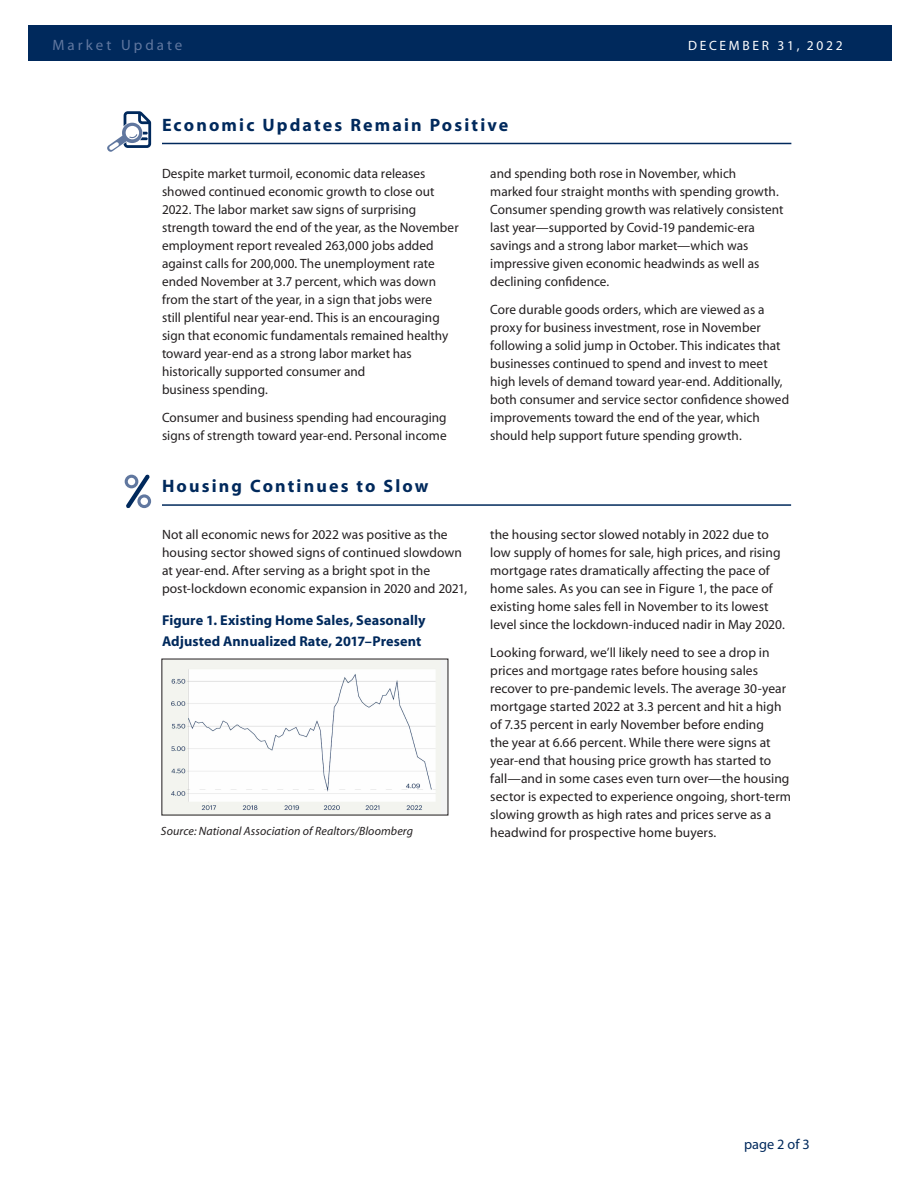
<style>
.page{position:relative;width:918px;height:1188px;background:#fff}
.page>*{position:absolute;margin:0;border:0;box-sizing:border-box;transform-origin:0 0}
.Headline_A_with_Rule{font:700 18px "Myriad";letter-spacing:.12em;color:#00295c}
.t1{font:15px "Myriad";letter-spacing:.2em;color:#60779f}
.Text{font:700 14.25px/21px "Myriad";letter-spacing:.01em;color:#00295c}
.t2{font:14.25px "Myriad";color:#00295c}
.Text-2{font:13.5px/18px "Myriad";letter-spacing:.005em;color:#231f20}
.t3{font:13.5px "Myriad";letter-spacing:.2em;color:#fff}
.Disclosure{font:italic 12px "Myriad";letter-spacing:.01em;color:#231f20}
</style>
<div class="page">
<div style="left:28px;top:26px;width:864px;height:35px;background:#00295c"></div>
<hr style="left:162px;top:143px;width:629px;height:1px;background:#00295c">
<svg style="left:107px;top:111px;width:44px;height:41px"></svg>
<hr style="left:162px;top:504px;width:629px;height:2px;background:#00295c">
<svg style="left:125px;top:474px;width:26px;height:34px"></svg>
<img style="left:164px;top:661px;width:277px;height:152px">
<p class="t1" style="left:52px;top:37px;width:131px">Market Update</p>
<p class="t3" style="left:688px;top:39px;width:156px">DECEMBER 31, 2022</p>
<p class="Headline_A_with_Rule" style="left:162px;top:115px;width:348px">Economic Updates Remain Positive</p>
<p class="Text-2" style="left:490px;top:165px;width:295px">and spending both rose in November, which<br>marked four straight months with spending growth.<br>Consumer spending growth was relatively consistent last year—supported by Covid-19 pandemic-era savings and a strong labor market—which was impressive given economic headwinds as well as declining confidence.</p>
<p class="Text-2" style="left:490px;top:301px;width:300px">Core durable goods orders, which are viewed as a proxy for business investment, rose in November following a solid jump in October. This indicates that businesses continued to spend and invest to meet high levels of demand toward year-end. Additionally, both consumer and service sector confidence showed improvements toward the end of the year, which should help support future spending growth.</p>
<p class="Text-2" style="left:162px;top:165px;width:298px">Despite market turmoil, economic data releases showed continued economic growth to close out 2022. The labor market saw signs of surprising strength toward the end of the year, as the November employment report revealed 263,000 jobs added against calls for 200,000. The unemployment rate ended November at 3.7 percent, which was down from the start of the year, in a sign that jobs were<br>still plentiful near year-end. This is an encouraging sign that economic fundamentals remained healthy toward year-end as a strong labor market has historically supported consumer and<br>business spending.</p>
<p class="Text-2" style="left:162px;top:409px;width:286px">Consumer and business spending had encouraging signs of strength toward year-end. Personal income</p>
<p class="Headline_A_with_Rule" style="left:162px;top:477px;width:268px">Housing Continues to Slow</p>
<p class="Text-2" style="left:162px;top:526px;width:307px">Not all economic news for 2022 was positive as the housing sector showed signs of continued slowdown at year-end. After serving as a bright spot in the post-lockdown economic expansion in 2020 and 2021,</p>
<p class="Text" style="left:162px;top:610px;width:265px">Figure 1. Existing Home Sales, Seasonally<br>Adjusted Annualized Rate, 2017–Present</p>
<p class="Disclosure" style="left:161px;top:825px;width:254px">Source: National Association of Realtors/Bloomberg</p>
<p class="Text-2" style="left:490px;top:526px;width:296px">the housing sector slowed notably in 2022 due to low supply of homes for sale, high prices, and rising mortgage rates dramatically affecting the pace of home sales. As you can see in Figure 1, the pace of existing home sales fell in November to its lowest level since the lockdown-induced nadir in May 2020.</p>
<p class="Text-2" style="left:490px;top:644px;width:302px">Looking forward, we’ll likely need to see a drop in prices and mortgage rates before housing sales recover to pre-pandemic levels. The average 30-year mortgage started 2022 at 3.3 percent and hit a high of 7.35 percent in early November before ending<br>the year at 6.66 percent. While there were signs at year-end that housing price growth has started to fall—and in some cases even turn over—the housing sector is expected to experience ongoing, short-term slowing growth as high rates and prices serve as a headwind for prospective home buyers.</p>
<p class="t2" style="left:744px;top:1137px;width:67px">page 2 of 3</p>
</div>
